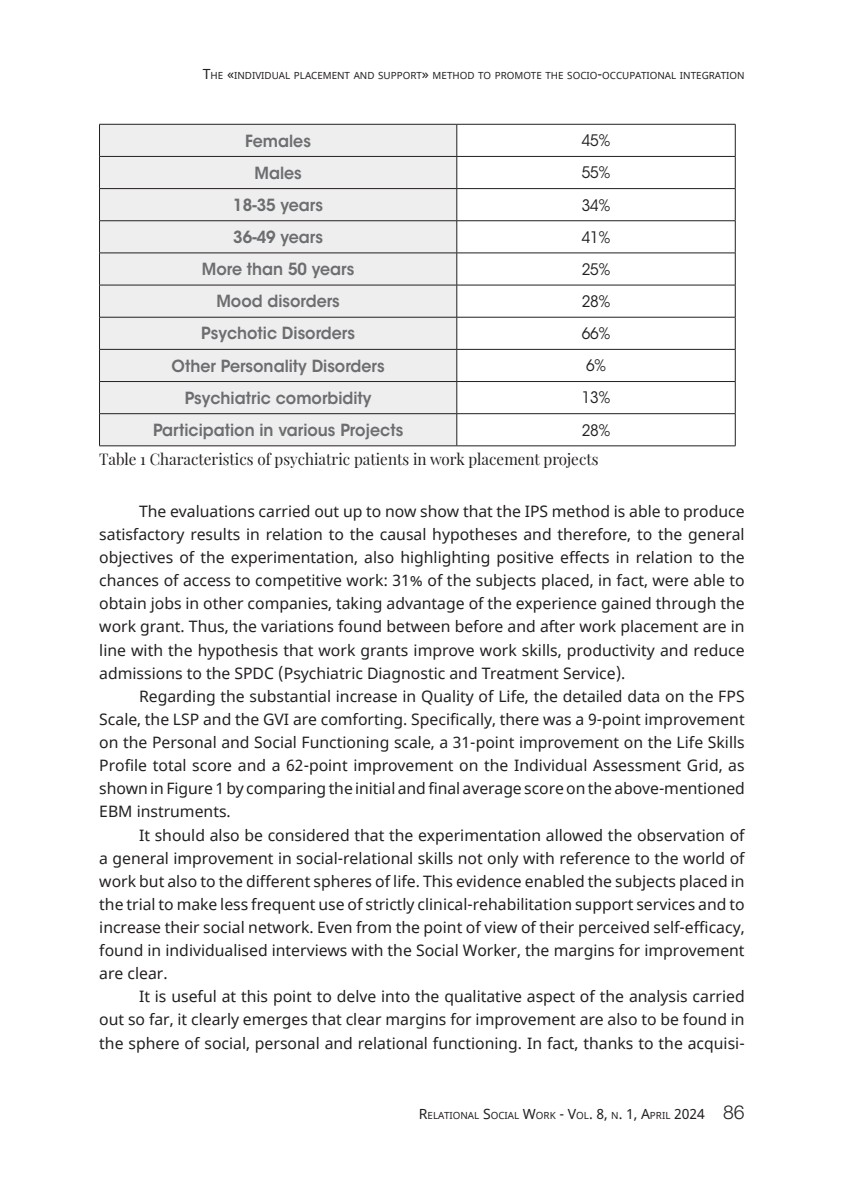
<style>
.page{position:relative;width:844px;height:1191px;background:#fff}
.page>*{position:absolute;margin:0;border:0;box-sizing:border-box;transform-origin:0 0}
.t1{font:300 19.25px "Helvetica Neue LT Std";color:#231f20}
.t2{font:600 16.62px "ITC Avant Garde Std";color:#6c6d70;scale:.95 1}
.t3{font:15.75px/23.1px "Noto Sans";color:#231f20;text-align:justify}
.t4{font:15.75px "Playfair Display";color:#231f20}
.t5{font:15.75px "ITC Avant Garde Std";color:#231f20;scale:.95 1}
.t6{font:9.8px "Noto Sans";color:#231f20}
.s1{font-size:14px}
</style>
<div class="page">
<div style="left:100px;top:125px;width:356px;height:320px;background:#eeeeef"></div>
<hr style="left:99px;top:156px;width:357px;height:1px;background:#231f20">
<hr style="left:456px;top:156px;width:279px;height:1px;background:#231f20">
<hr style="left:99px;top:188px;width:357px;height:1px;background:#231f20">
<hr style="left:456px;top:188px;width:279px;height:1px;background:#231f20">
<hr style="left:99px;top:220px;width:357px;height:1px;background:#231f20">
<hr style="left:456px;top:220px;width:279px;height:1px;background:#231f20">
<hr style="left:99px;top:253px;width:357px;height:1px;background:#231f20">
<hr style="left:456px;top:253px;width:279px;height:1px;background:#231f20">
<hr style="left:99px;top:285px;width:357px;height:1px;background:#231f20">
<hr style="left:456px;top:285px;width:279px;height:1px;background:#231f20">
<hr style="left:99px;top:317px;width:357px;height:1px;background:#231f20">
<hr style="left:456px;top:317px;width:279px;height:1px;background:#231f20">
<hr style="left:99px;top:349px;width:357px;height:1px;background:#231f20">
<hr style="left:456px;top:349px;width:279px;height:1px;background:#231f20">
<hr style="left:99px;top:381px;width:357px;height:1px;background:#231f20">
<hr style="left:456px;top:381px;width:279px;height:1px;background:#231f20">
<hr style="left:99px;top:413px;width:357px;height:1px;background:#231f20">
<hr style="left:456px;top:413px;width:279px;height:1px;background:#231f20">
<hr style="left:456px;top:124px;width:279px;height:1px;background:#231f20">
<hr style="left:734px;top:124px;width:1px;height:32px;background:#231f20">
<hr style="left:734px;top:157px;width:1px;height:31px;background:#231f20">
<hr style="left:734px;top:189px;width:1px;height:31px;background:#231f20">
<hr style="left:734px;top:221px;width:1px;height:32px;background:#231f20">
<hr style="left:734px;top:253px;width:1px;height:32px;background:#231f20">
<hr style="left:734px;top:285px;width:1px;height:32px;background:#231f20">
<hr style="left:734px;top:317px;width:1px;height:32px;background:#231f20">
<hr style="left:734px;top:349px;width:1px;height:32px;background:#231f20">
<hr style="left:734px;top:382px;width:1px;height:31px;background:#231f20">
<hr style="left:734px;top:414px;width:1px;height:31px;background:#231f20">
<hr style="left:456px;top:445px;width:279px;height:1px;background:#231f20">
<hr style="left:99px;top:124px;width:357px;height:1px;background:#231f20">
<hr style="left:99px;top:124px;width:1px;height:32px;background:#231f20">
<hr style="left:456px;top:124px;width:1px;height:32px;background:#231f20">
<hr style="left:99px;top:157px;width:1px;height:31px;background:#231f20">
<hr style="left:456px;top:157px;width:1px;height:31px;background:#231f20">
<hr style="left:99px;top:189px;width:1px;height:31px;background:#231f20">
<hr style="left:456px;top:189px;width:1px;height:31px;background:#231f20">
<hr style="left:99px;top:221px;width:1px;height:32px;background:#231f20">
<hr style="left:456px;top:221px;width:1px;height:32px;background:#231f20">
<hr style="left:99px;top:253px;width:1px;height:32px;background:#231f20">
<hr style="left:456px;top:253px;width:1px;height:32px;background:#231f20">
<hr style="left:99px;top:285px;width:1px;height:32px;background:#231f20">
<hr style="left:456px;top:285px;width:1px;height:32px;background:#231f20">
<hr style="left:99px;top:317px;width:1px;height:32px;background:#231f20">
<hr style="left:456px;top:317px;width:1px;height:32px;background:#231f20">
<hr style="left:99px;top:349px;width:1px;height:32px;background:#231f20">
<hr style="left:456px;top:349px;width:1px;height:32px;background:#231f20">
<hr style="left:99px;top:382px;width:1px;height:31px;background:#231f20">
<hr style="left:456px;top:382px;width:1px;height:31px;background:#231f20">
<hr style="left:99px;top:414px;width:1px;height:31px;background:#231f20">
<hr style="left:456px;top:414px;width:1px;height:31px;background:#231f20">
<hr style="left:99px;top:445px;width:357px;height:1px;background:#231f20">
<p class="t6" style="left:203px;top:69px;width:543px"><span class="s1">T</span>HE <span class="s1">«</span>INDIVIDUAL PLACEMENT AND SUPPORT<span class="s1">»</span> METHOD TO PROMOTE THE SOCIO<span class="s1">-</span>OCCUPATIONAL INTEGRATION</p>
<p class="t2" style="left:245px;top:130px;width:71px">Females</p>
<p class="t5" style="left:581px;top:131px;width:32px">45%</p>
<p class="t2" style="left:254px;top:162px;width:51px">Males</p>
<p class="t5" style="left:581px;top:163px;width:32px">55%</p>
<p class="t2" style="left:233px;top:194px;width:96px">18-35 years</p>
<p class="t5" style="left:581px;top:195px;width:32px">34%</p>
<p class="t2" style="left:233px;top:226px;width:96px">36-49 years</p>
<p class="t5" style="left:581px;top:227px;width:32px">41%</p>
<p class="t2" style="left:202px;top:258px;width:162px">More than 50 years</p>
<p class="t5" style="left:581px;top:259px;width:32px">25%</p>
<p class="t2" style="left:216px;top:291px;width:131px">Mood disorders</p>
<p class="t5" style="left:581px;top:292px;width:32px">28%</p>
<p class="t2" style="left:201px;top:323px;width:163px">Psychotic Disorders</p>
<p class="t5" style="left:581px;top:324px;width:32px">66%</p>
<p class="t2" style="left:171px;top:355px;width:226px">Other Personality Disorders</p>
<p class="t5" style="left:586px;top:356px;width:23px">6%</p>
<p class="t2" style="left:185px;top:387px;width:198px">Psychiatric comorbidity</p>
<p class="t5" style="left:581px;top:388px;width:32px">13%</p>
<p class="t2" style="left:153px;top:419px;width:265px">Participation in various Projects</p>
<p class="t5" style="left:581px;top:420px;width:32px">28%</p>
<p class="t4" style="left:99px;top:449px;width:500px">Table 1 Characteristics of psychiatric patients in work placement projects</p>
<p class="t3" style="left:99px;top:500px;width:646px;text-indent:40px">The evaluations carried out up to now show that the IPS method is able to produce satisfactory results in relation to the causal hypotheses and therefore, to the general objectives of the experimentation, also highlighting positive effects in relation to the chances of access to competitive work: 31% of the subjects placed, in fact, were able to obtain jobs in other companies, taking advantage of the experience gained through the work grant. Thus, the variations found between before and after work placement are in line with the hypothesis that work grants improve work skills, productivity and reduce admissions to the SPDC (Psychiatric Diagnostic and Treatment Service).</p>
<p class="t3" style="left:99px;top:685px;width:647px;text-indent:40px">Regarding the substantial increase in Quality of Life, the detailed data on the FPS Scale, the LSP and the GVI are comforting. Specifically, there was a 9-point improvement on the Personal and Social Functioning scale, a 31-point improvement on the Life Skills Profile total score and a 62-point improvement on the Individual Assessment Grid, as shown in Figure 1 by comparing the initial and final average score on the above-mentioned EBM instruments.</p>
<p class="t3" style="left:99px;top:823px;width:646px;text-indent:40px">It should also be considered that the experimentation allowed the observation of a general improvement in social-relational skills not only with reference to the world of work but also to the different spheres of life. This evidence enabled the subjects placed in the trial to make less frequent use of strictly clinical-rehabilitation support services and to increase their social network. Even from the point of view of their perceived self-efficacy, found in individualised interviews with the Social Worker, the margins for improvement are clear.</p>
<p class="t3" style="left:99px;top:985px;width:646px;text-indent:40px">It is useful at this point to delve into the qualitative aspect of the analysis carried out so far, it clearly emerges that clear margins for improvement are also to be found in the sphere of social, personal and relational functioning. In fact, thanks to the acquisi-</p>
<p class="t6" style="left:419px;top:1108px;width:287px"><span class="s1">R</span>ELATIONAL <span class="s1">S</span>OCIAL <span class="s1">W</span>ORK <span class="s1">- V</span>OL<span class="s1">. 8,</span> N<span class="s1">. 1, A</span>PRIL <span class="s1">2024</span></p>
<p class="t1" style="left:723px;top:1100px;width:23px">86</p>
</div>
